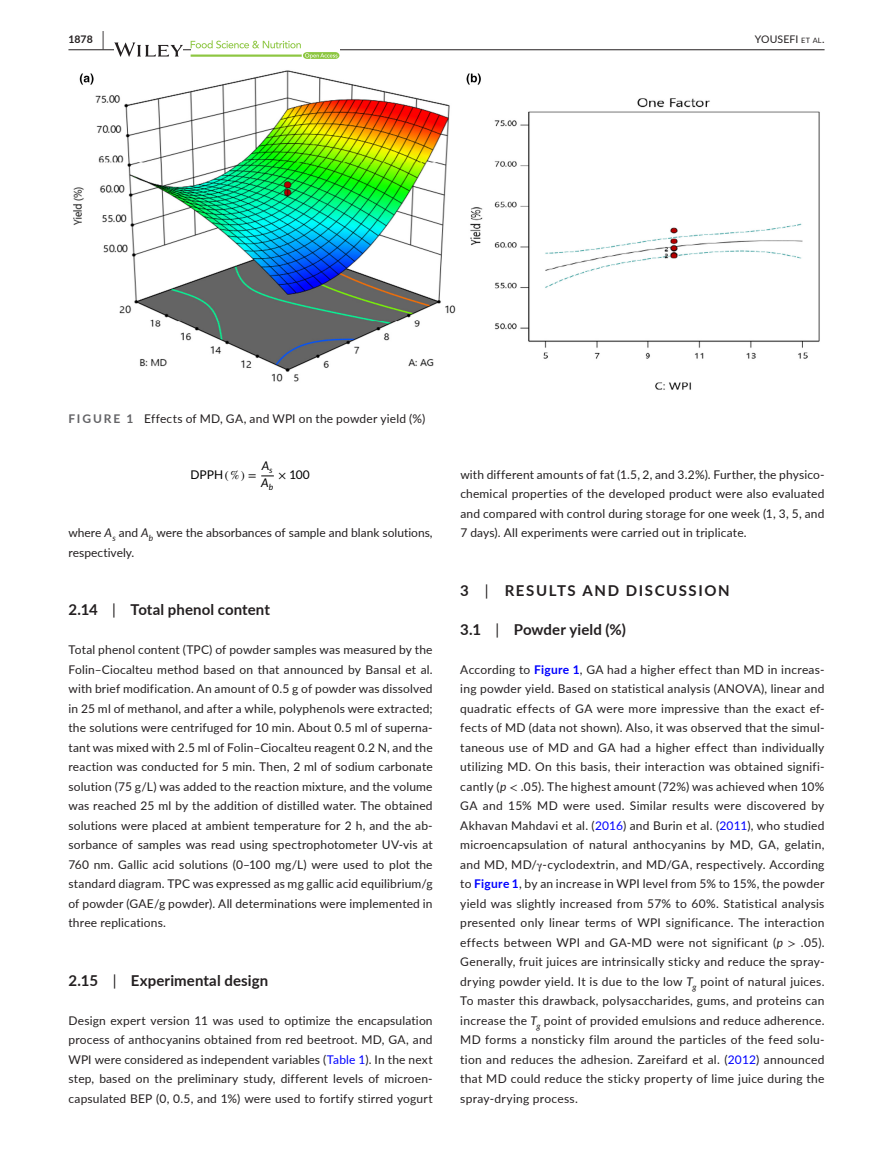
<style>
.page{position:relative;width:893px;height:1174px;background:#fff}
.page>*{position:absolute;margin:0;border:0;box-sizing:border-box;transform-origin:0 0}
.t1{font:700 15px "Lato";letter-spacing:.01em;color:#231f20}
.t2{font:700 15px "Lato";letter-spacing:.11em;color:#231f20}
.t3{font:12px/19.5px "Lato";letter-spacing:.015em;color:#231f20;text-align:justify}
.t4{font:12px "Lato";color:#000}
.t5{font:italic 12px/17.1px "Lato";color:#000}
.t6{font:10.5px "Lato";letter-spacing:.01em;color:#231f20}
.t7{font:700 10.5px "Lato";color:#231f20}
.s1{font-size:19.5px}
.s2{font-size:7.35px}
.s3{font-weight:700;color:#636366}
.s4{font-family:"STIX Math"}
.s5{font-style:italic}
.s6{font-weight:400}
.s7{color:#00f}
.s8{font-weight:700;color:#00f}
.s9{font-family:"STIX"}
</style>
<div class="page">
<hr style="left:68px;top:49px;width:756px;height:1px;background:#231f20">
<svg style="left:114px;top:42px;width:69px;height:15px"></svg>
<svg style="left:191px;top:40px;width:148px;height:19px"></svg>
<svg style="left:261px;top:475px;width:13px;height:1px"></svg>
<img style="left:73px;top:70px;width:747px;height:320px">
<p class="t7" style="left:68px;top:31px;width:37px">1878 <span class="s1">|</span></p>
<p class="t6" style="left:755px;top:31px;width:71px">YOUSEFI <span class="s2">et al</span>.</p>
<p class="t3" style="left:68px;top:408px;width:358px"><span class="s3">FIGURE 1</span> Effects of MD, GA, and WPI on the powder yield (%)</p>
<p class="t4" style="left:191px;top:469px;width:67px">DPPH<span class="s4">(%) =</span></p>
<p class="t5" style="left:261px;top:457px;width:13px">A<sub>s<br></sub>A<sub>b</sub></p>
<p class="t4" style="left:278px;top:469px;width:33px"><span class="s4">×</span> 100</p>
<p class="t3" style="left:68px;top:522px;width:366px">where <span class="s5">A</span><sub>s</sub> and <span class="s5">A</span><sub>b</sub> were the absorbances of sample and blank solutions, respectively.</p>
<p class="t1" style="left:68px;top:599px;width:203px">2.14 <span class="s6">|</span> Total phenol content</p>
<p class="t3" style="left:68px;top:639px;width:366px">Total phenol content (TPC) of powder samples was measured by the Folin–Ciocalteu method based on that announced by Bansal et al. with brief modification. An amount of 0.5 g of powder was dissolved in 25 ml of methanol, and after a while, polyphenols were extracted; the solutions were centrifuged for 10 min. About 0.5 ml of superna&shy;tant was mixed with 2.5 ml of Folin–Ciocalteu reagent 0.2 N, and the reaction was conducted for 5 min. Then, 2 ml of sodium carbonate solution (75 g/L) was added to the reaction mixture, and the volume was reached 25 ml by the addition of distilled water. The obtained solutions were placed at ambient temperature for 2 h, and the ab&shy;sorbance of samples was read using spectrophotometer UV-vis at 760 nm. Gallic acid solutions (0–100 mg/L) were used to plot the standard diagram. TPC was expressed as mg gallic acid equilibrium/g of powder (GAE/g powder). All determinations were implemented in three replications.</p>
<p class="t1" style="left:68px;top:969px;width:201px">2.15 <span class="s6">|</span> Experimental design</p>
<p class="t3" style="left:68px;top:1010px;width:366px">Design expert version 11 was used to optimize the encapsulation process of anthocyanins obtained from red beetroot. MD, GA, and WPI were considered as independent variables (<span class="s7">Table 1</span>). In the next step, based on the preliminary study, different levels of microen&shy;capsulated BEP (0, 0.5, and 1%) were used to fortify stirred yogurt</p>
<p class="t3" style="left:460px;top:464px;width:366px">with different amounts of fat (1.5, 2, and 3.2%). Further, the physico&shy;chemical properties of the developed product were also evaluated and compared with control during storage for one week (1, 3, 5, and 7 days). All experiments were carried out in triplicate.</p>
<p class="t2" style="left:460px;top:579px;width:271px">3 <span class="s6">|</span> RESULTS AND DISCUSSION</p>
<p class="t1" style="left:460px;top:618px;width:167px">3.1 <span class="s6">|</span> Powder yield (%)</p>
<p class="t3" style="left:460px;top:659px;width:366px">According to <span class="s8">Figure 1</span>, GA had a higher effect than MD in increas&shy;ing powder yield. Based on statistical analysis (ANOVA), linear and quadratic effects of GA were more impressive than the exact ef&shy;fects of MD (data not shown). Also, it was observed that the simul&shy;taneous use of MD and GA had a higher effect than individually utilizing MD. On this basis, their interaction was obtained signifi&shy;cantly (<span class="s5">p</span> <span class="s9">&lt;</span> .05). The highest amount (72%) was achieved when 10% GA and 15% MD were used. Similar results were discovered by Akhavan Mahdavi et al. (<span class="s7">2016</span>) and Burin et al. (<span class="s7">2011</span>), who studied microencapsulation of natural anthocyanins by MD, GA, gelatin, and MD, MD/<span class="s9">γ</span>-cyclodextrin, and MD/GA, respectively. According to <span class="s8">Figure 1</span>, by an increase in WPI level from 5% to 15%, the powder yield was slightly increased from 57% to 60%. Statistical analysis presented only linear terms of WPI significance. The interaction effects between WPI and GA-MD were not significant (<span class="s5">p</span> <span class="s9">&gt;</span> .05).<br>Generally, fruit juices are intrinsically sticky and reduce the spray&shy;drying powder yield. It is due to the low <span class="s5">T</span><sub>g</sub> point of natural juices.<br>To master this drawback, polysaccharides, gums, and proteins can increase the <span class="s5">T</span><sub>g</sub> point of provided emulsions and reduce adherence.<br>MD forms a nonsticky film around the particles of the feed solu&shy;tion and reduces the adhesion. Zareifard et al. (<span class="s7">2012</span>) announced that MD could reduce the sticky property of lime juice during the spray-drying process.</p>
</div>
